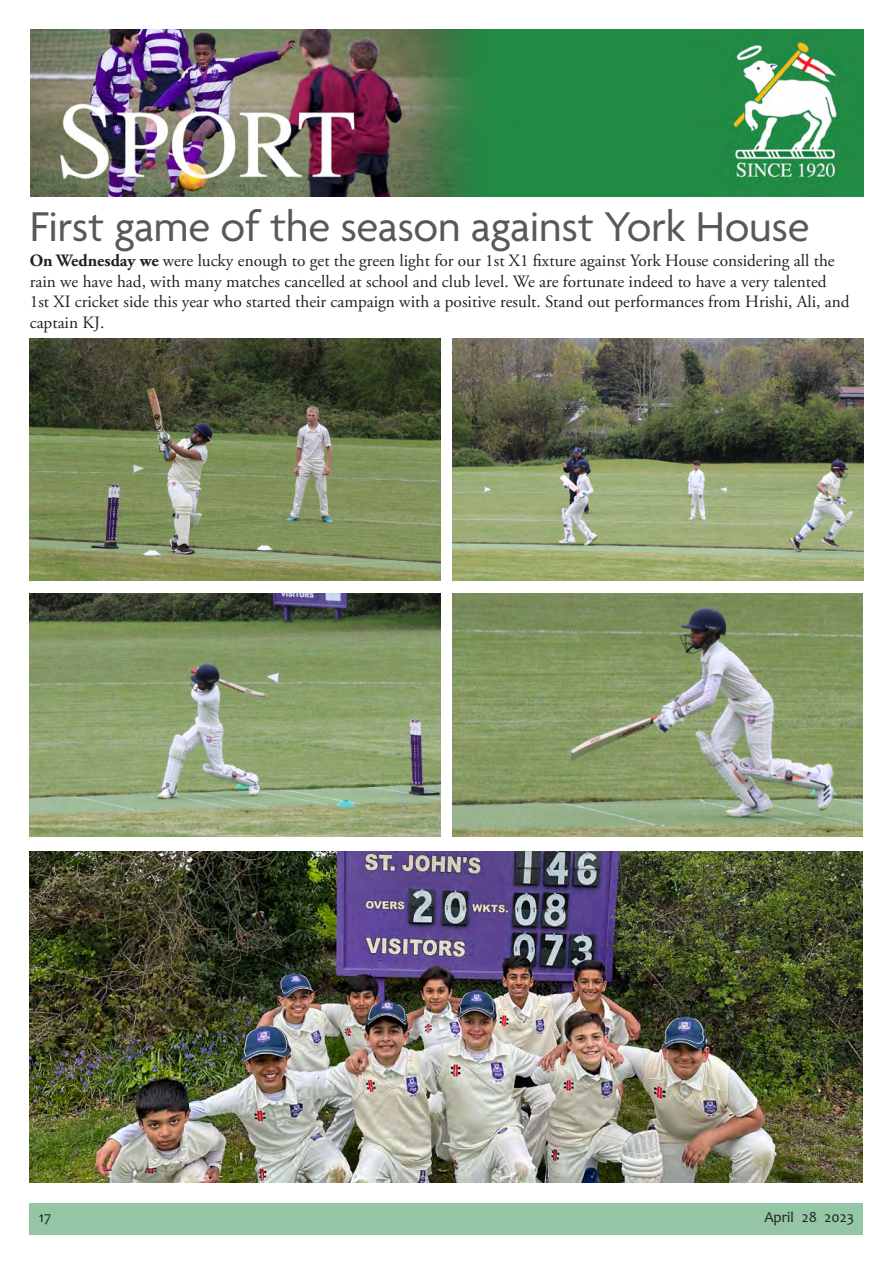
<style>
.page{position:relative;width:893px;height:1263px;background:#fff}
.page>*{position:absolute;margin:0;border:0;box-sizing:border-box;transform-origin:0 0}
.t1{font:45px "Agenda";letter-spacing:-.005em;color:#57585a}
.t2{font:17.25px/20.7px "Adobe Garamond Pro";color:#231f20}
.t3{font:15px "Candara";color:#231f20}
.s1{font-weight:700}
</style>
<div class="page">
<div style="left:30px;top:1203px;width:833px;height:32px;background:#94c6a5"></div>
<img style="left:30px;top:30px;width:834px;height:167px">
<img style="left:30px;top:338px;width:410px;height:242px">
<img style="left:453px;top:338px;width:410px;height:242px">
<img style="left:30px;top:594px;width:410px;height:242px">
<img style="left:452px;top:594px;width:411px;height:242px">
<img style="left:30px;top:851px;width:833px;height:331px">
<p class="t1" style="left:30px;top:202px;width:781px">First game of the season against York House</p>
<p class="t2" style="left:30px;top:251px;width:821px"><span class="s1">On Wednesday we</span> were lucky enough to get the green light for our 1st X1 fixture against York House considering all the rain we have had, with many matches cancelled at school and club level. We are fortunate indeed to have a very talented 1st XI cricket side this year who started their campaign with a positive result. Stand out performances from Hrishi, Ali, and captain KJ.</p>
<p class="t3" style="left:39px;top:1208px;width:14px">17</p>
<p class="t3" style="left:764px;top:1208px;width:91px">April 28 2023</p>
</div>
